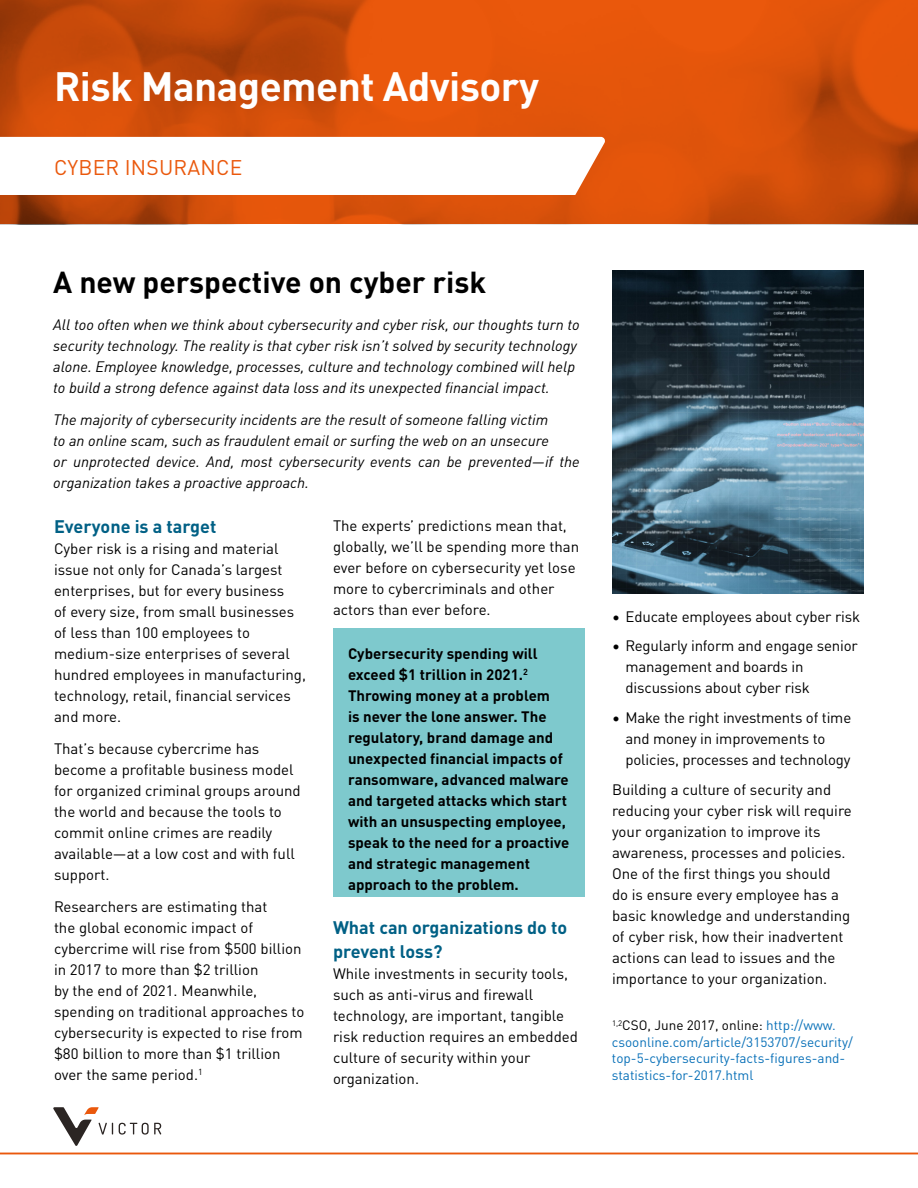
<style>
.page{position:relative;width:918px;height:1188px;background:#fff}
.page>*{position:absolute;margin:0;border:0;box-sizing:border-box;transform-origin:0 0}
.H1_Newsletter_Name_3{font:700 40.5px "DINOT";letter-spacing:-.015em;color:#fff}
.t1{font:40.5px "DINOT";letter-spacing:-.015em;color:#fff}
.Body_Text_10_14_Ital{font:700 30px "DINOT";color:#000}
.H2_Page_Title_24_30{font:21px "DINOT";letter-spacing:.01em;color:#ea580c}
.H4_Subhead_12_16{font:700 18px/24px "DINOT";color:#006085}
.Body_Text_10_14{font:15px/21px "DINOT";color:#000}
.Body_Text_10_14_Ital-2{font:italic 15px/21px "DINOT";color:#000}
.Body_Text_Bold_Inden{font:700 15px/21px "DINOT";color:#000}
.Footnote_Text_9_11{font:13.5px/16.5px "DINOT";color:#0870b8}
.s1{color:#000}
</style>
<div class="page">
<svg style="left:119px;top:1123px;width:42px;height:12px"></svg>
<svg style="left:53px;top:1107px;width:60px;height:39px"></svg>
<svg style="left:0;top:0;width:918px;height:224px;background:#d44f0a"></svg>
<hr style="left:0;top:1153px;width:918px;height:1px;background:#ea580c">
<svg style="left:0;top:137px;width:606px;height:58px"></svg>
<img style="left:612px;top:270px;width:252px;height:324px">
<div style="left:333px;top:629px;width:252px;height:268px;background:#7ec9cd"></div>
<h1 class="t1" style="left:53px;top:52px;width:368px">Loss Co trol Bulletin</h1>
<h1 class="H1_Newsletter_Name_3" style="left:54px;top:55px;width:487px">Risk Management Advisory</h1>
<h2 class="H2_Page_Title_24_30" style="left:54px;top:151px;width:190px">CYBER INSURANCE</h2>
<p class="Body_Text_10_14_Ital" style="left:53px;top:259px;width:434px">A new perspective on cyber risk</p>
<p class="Body_Text_10_14_Ital-2" style="left:53px;top:313px;width:528px">All too often when we think about cybersecurity and cyber risk, our thoughts turn to security technology. The reality is that cyber risk isn’t solved by security technology alone. Employee knowledge, processes, culture and technology combined will help to build a strong defence against data loss and its unexpected financial impact.</p>
<p class="Body_Text_10_14_Ital-2" style="left:53px;top:408px;width:528px">The majority of cybersecurity incidents are the result of someone falling victim<br>to an online scam, such as fraudulent email or surfing the web on an unsecure<br>or unprotected device. And, most cybersecurity events can be prevented—if the organization takes a proactive approach.</p>
<h4 class="H4_Subhead_12_16" style="left:54px;top:513px;width:164px">Everyone is a target</h4>
<p class="Body_Text_10_14" style="left:54px;top:537px;width:254px">Cyber risk is a rising and material issue not only for Canada’s largest enterprises, but for every business<br>of every size, from small businesses of less than 100 employees to medium-size enterprises of several hundred employees in manufacturing, technology, retail, financial services and more.</p>
<p class="Body_Text_10_14" style="left:54px;top:737px;width:248px">That’s because cybercrime has become a profitable business model for organized criminal groups around the world and because the tools to commit online crimes are readily available—at a low cost and with full support.</p>
<p class="Body_Text_10_14" style="left:54px;top:895px;width:252px">Researchers are estimating that<br>the global economic impact of cybercrime will rise from $500 billion in 2017 to more than $2 trillion<br>by the end of 2021. Meanwhile, spending on traditional approaches to cybersecurity is expected to rise from $80 billion to more than $1 trillion over the same period.<sup>1</sup></p>
<p class="Body_Text_10_14" style="left:333px;top:514px;width:248px">The experts’ predictions mean that, globally, we’ll be spending more than ever before on cybersecurity yet lose more to cybercriminals and other actors than ever before.</p>
<p class="Body_Text_Bold_Inden" style="left:348px;top:641px;width:223px">Cybersecurity spending will exceed $1 trillion in 2021.<sup>2<br></sup>Throwing money at a problem<br>is never the lone answer. The regulatory, brand damage and unexpected financial impacts of ransomware, advanced malware and targeted attacks which start with an unsuspecting employee, speak to the need for a proactive and strategic management approach to the problem.</p>
<h4 class="H4_Subhead_12_16" style="left:333px;top:914px;width:236px">What can organizations do to prevent loss?</h4>
<p class="Body_Text_10_14" style="left:333px;top:962px;width:247px">While investments in security tools, such as anti-virus and firewall technology, are important, tangible risk reduction requires an embedded culture of security within your organization.</p>
<p class="Body_Text_10_14" style="left:612px;top:604px;width:250px">• Educate employees about cyber risk</p>
<p class="Body_Text_10_14" style="left:626px;top:634px;width:234px;text-indent:-14px">• Regularly inform and engage senior management and boards in discussions about cyber risk</p>
<p class="Body_Text_10_14" style="left:626px;top:706px;width:227px;text-indent:-14px">• Make the right investments of time and money in improvements to policies, processes and technology</p>
<p class="Body_Text_10_14" style="left:612px;top:777px;width:241px">Building a culture of security and reducing your cyber risk will require your organization to improve its awareness, processes and policies.<br>One of the first things you should<br>do is ensure every employee has a basic knowledge and understanding of cyber risk, how their inadvertent actions can lead to issues and the importance to your organization.</p>
<p class="Footnote_Text_9_11" style="left:612px;top:1016px;width:242px"><sup>1,2</sup><span class="s1">CSO, June 2017, online:</span> http://www. csoonline.com/article/3153707/security/ top-5-cybersecurity-facts-figures-and&shy;statistics-for-2017.html</p>
</div>
